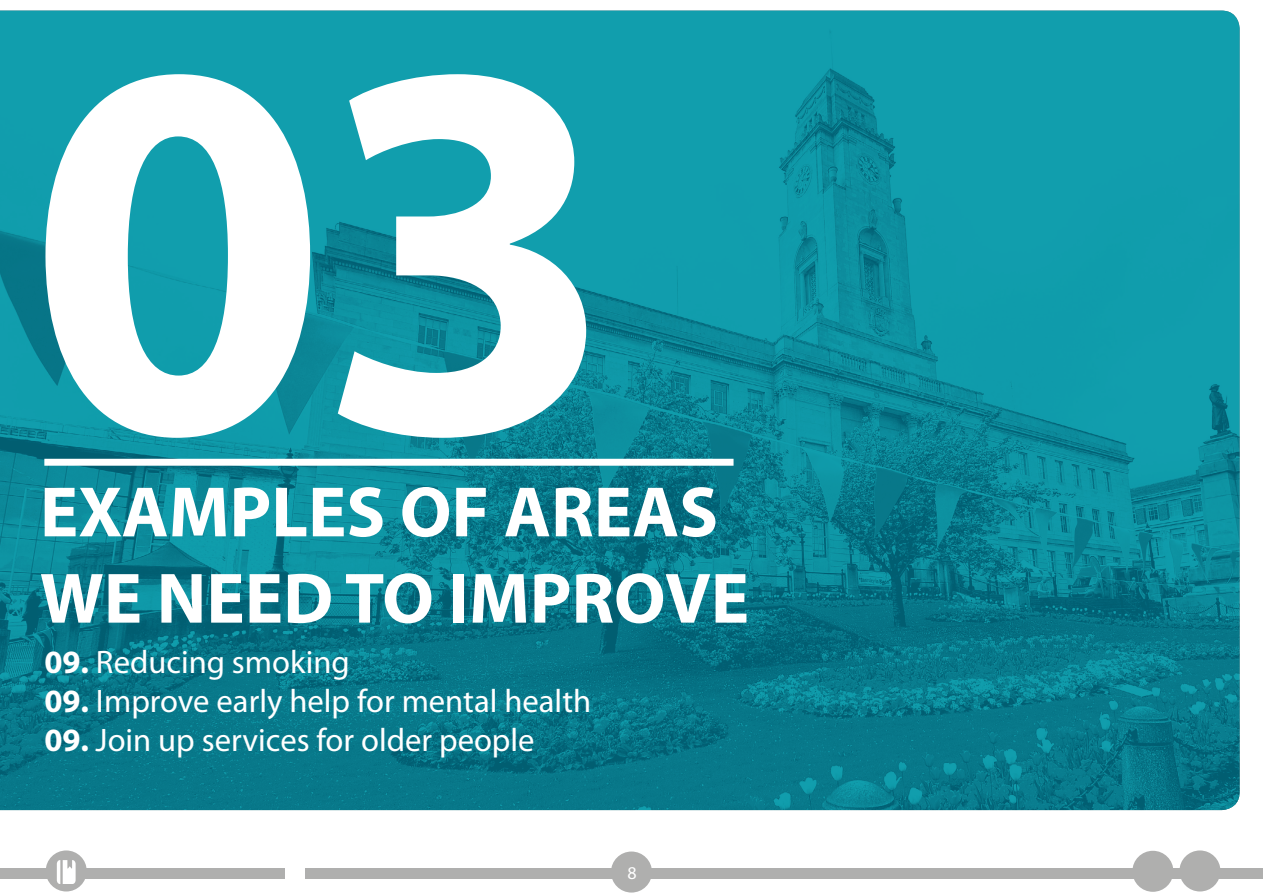
<style>
.page{position:relative;width:1263px;height:893px;background:#fff}
.page>*{position:absolute;margin:0;border:0;box-sizing:border-box;transform-origin:0 0}
.t1{font:700 541.2px "Myriad Pro";color:#fff}
.t2{font:700 72px/86.2px "Myriad Pro";color:#fff}
.t3{font:32.7px "Myriad Pro";color:#fff}
.t4{font:18px "Myriad Pro";color:#fff}
.s1{font-weight:700}
</style>
<div class="page">
<div style="left:306px;top:868px;width:957px;height:10px;background:#afafae"></div>
<div style="left:0;top:868px;width:285px;height:10px;background:#afafae"></div>
<div style="left:46px;top:850px;width:41px;height:41px;background:#afafae;border-radius:50%"></div>
<div style="left:611px;top:851px;width:41px;height:41px;background:#afafae;border-radius:50%"></div>
<div style="left:1179px;top:850px;width:41px;height:41px;background:#afafae;border-radius:50%"></div>
<div style="left:1132px;top:851px;width:41px;height:41px;background:#afafae;border-radius:50%"></div>
<svg style="left:57px;top:860px;width:19px;height:24px"></svg>
<img style="left:0;top:11px;width:1239px;height:799px">
<div style="left:44px;top:459px;width:689px;height:7px;background:#fff"></div>
<h1 class="t1" style="left:28px;top:-103px;width:591px">03</h1>
<h2 class="t2" style="left:40px;top:467px;width:711px">EXAMPLES OF AREAS<br>WE NEED TO IMPROVE</h2>
<p class="t3" style="left:44px;top:642px;width:307px"><span class="s1">09.</span> Reducing smoking</p>
<p class="t3" style="left:44px;top:681px;width:548px"><span class="s1">09.</span> Improve early help for mental health</p>
<p class="t3" style="left:44px;top:720px;width:492px"><span class="s1">09.</span> Join up services for older people</p>
<p class="t4" style="left:627px;top:861px;width:11px">8</p>
</div>
